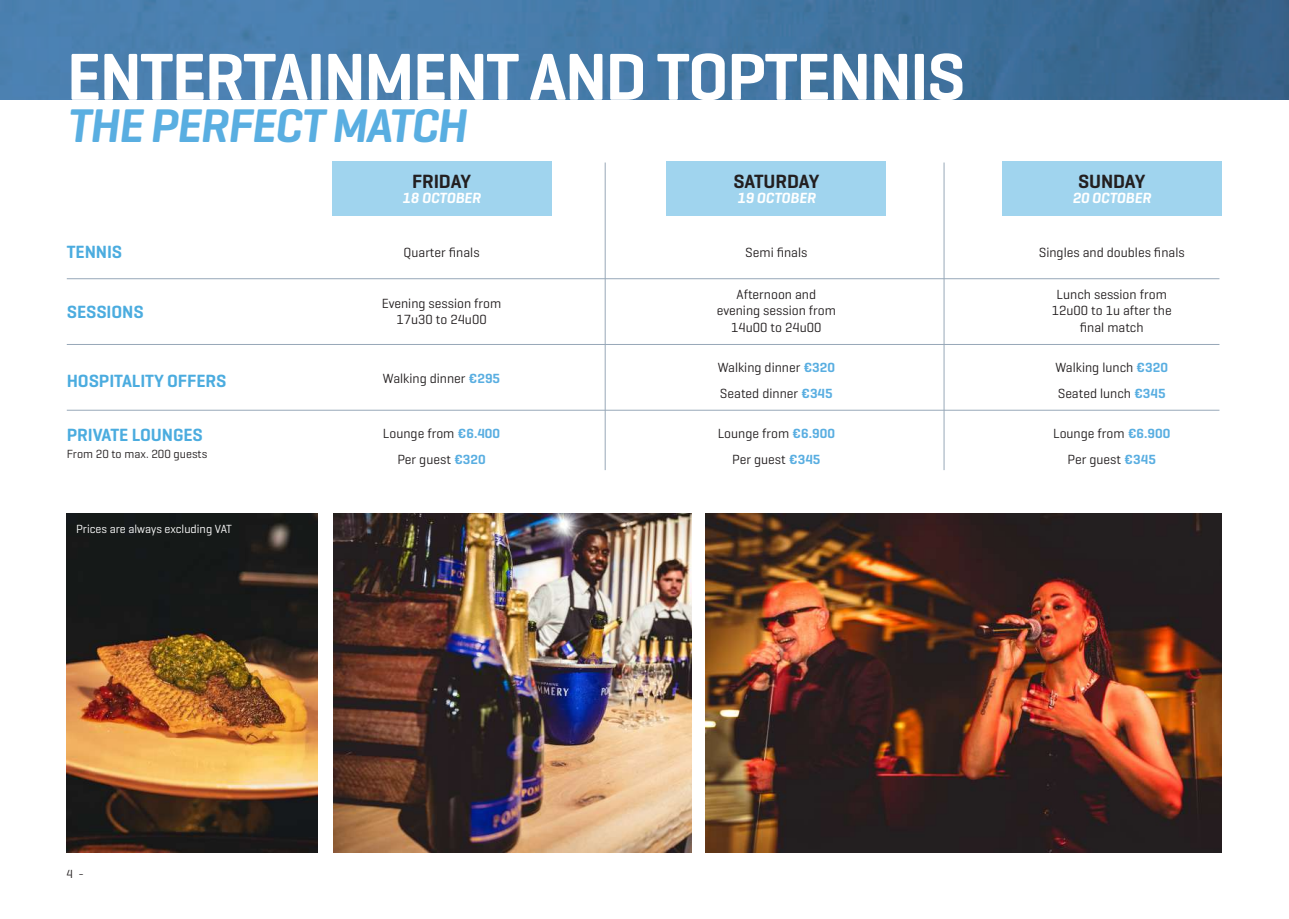
<style>
.page{position:relative;width:1289px;height:919px;background:#fff}
.page>*{position:absolute;margin:0;border:0;box-sizing:border-box;transform-origin:0 0}
.t1{font:600 67.5px "Geogrotesque";letter-spacing:-.025em;color:#fff}
.t2{font:italic 600 48px "Geogrotesque";letter-spacing:-.025em;color:#59aee1}
.t3{font:600 19.5px "Geogrotesque";letter-spacing:-.005em;color:#231f20}
.t4{font:600 18px "Geogrotesque";letter-spacing:-.005em;color:#4bacdf}
.t5{font:italic 600 15px "Geogrotesque";letter-spacing:-.005em;color:#fff}
.t6{font:13.5px/16.5px "Geogrotesque";color:#231f20;text-align:center}
.t7{font:12px "Geogrotesque";color:#fff}
.t8{font:12px "Geogrotesque";color:#231f20}
.s1{font-weight:600;color:#59aee1}
</style>
<div class="page">
<img style="left:0;top:0;width:1288px;height:99px">
<img style="left:706px;top:514px;width:515px;height:338px">
<hr style="left:67px;top:278px;width:1152px;height:1px;background:#97a8b8">
<hr style="left:67px;top:344px;width:1152px;height:1px;background:#97a8b8">
<div style="left:666px;top:161px;width:220px;height:55px;background:#a0d4ee"></div>
<div style="left:332px;top:161px;width:219px;height:55px;background:#a0d4ee"></div>
<div style="left:1001px;top:161px;width:220px;height:55px;background:#a0d4ee"></div>
<img style="left:334px;top:514px;width:357px;height:338px">
<img style="left:67px;top:514px;width:250px;height:338px">
<hr style="left:67px;top:410px;width:1152px;height:1px;background:#97a8b8">
<hr style="left:605px;top:162px;width:1px;height:308px;background:#97a8b8">
<hr style="left:943px;top:162px;width:1px;height:308px;background:#97a8b8">
<h1 class="t1" style="left:67px;top:35px;width:900px">ENTERTAINMENT AND TOPTENNIS</h1>
<h2 class="t2" style="left:67px;top:95px;width:401px">THE PERFECT MATCH</h2>
<h3 class="t4" style="left:67px;top:240px;width:57px">TENNIS</h3>
<h3 class="t4" style="left:67px;top:300px;width:78px">SESSIONS</h3>
<h3 class="t4" style="left:67px;top:369px;width:161px">HOSPITALITY OFFERS</h3>
<h3 class="t4" style="left:67px;top:423px;width:138px">PRIVATE LOUNGES</h3>
<p class="t8" style="left:67px;top:446px;width:142px">From 20 to max. 200 guests</p>
<p class="t7" style="left:76px;top:521px;width:157px">Prices are always excluding VAT</p>
<h3 class="t3" style="left:412px;top:169px;width:60px">FRIDAY</h3>
<p class="t5" style="left:402px;top:188px;width:80px">18 OCTOBER</p>
<p class="t6" style="left:403px;top:243px;width:78px">Quarter finals</p>
<p class="t6" style="left:382px;top:294px;width:121px">Evening session from<br>17u30 to 24u00</p>
<p class="t6" style="left:383px;top:369px;width:119px">Walking dinner <span class="s1">€295</span></p>
<p class="t6" style="left:383px;top:420px;width:119px;line-height:26px">Lounge from <span class="s1">€6.400<br></span>Per guest <span class="s1">€320</span></p>
<h3 class="t3" style="left:733px;top:169px;width:87px">SATURDAY</h3>
<p class="t5" style="left:737px;top:188px;width:80px">19 OCTOBER</p>
<p class="t6" style="left:745px;top:243px;width:64px">Semi finals</p>
<p class="t6" style="left:716px;top:285px;width:121px">Afternoon and evening session from<br>14u00 to 24u00</p>
<p class="t6" style="left:717px;top:354px;width:119px;line-height:26px;text-align:left">Walking dinner <span class="s1">€320<br></span>Seated dinner <span class="s1">€345</span></p>
<p class="t6" style="left:717px;top:420px;width:119px;line-height:26px">Lounge from <span class="s1">€6.900<br></span>Per guest <span class="s1">€345</span></p>
<h3 class="t3" style="left:1078px;top:169px;width:69px">SUNDAY</h3>
<p class="t5" style="left:1072px;top:188px;width:80px">20 OCTOBER</p>
<p class="t6" style="left:1038px;top:243px;width:147px">Singles and doubles finals</p>
<p class="t6" style="left:1051px;top:285px;width:121px">Lunch session from<br>12u00 to 1u after the final match</p>
<p class="t6" style="left:1055px;top:354px;width:114px;line-height:26px;text-align:left">Walking lunch <span class="s1">€320<br></span>Seated lunch <span class="s1">€345</span></p>
<p class="t6" style="left:1053px;top:420px;width:119px;line-height:26px">Lounge from <span class="s1">€6.900<br></span>Per guest <span class="s1">€345</span></p>
<p class="t8" style="left:67px;top:866px;width:19px">4 -</p>
</div>
